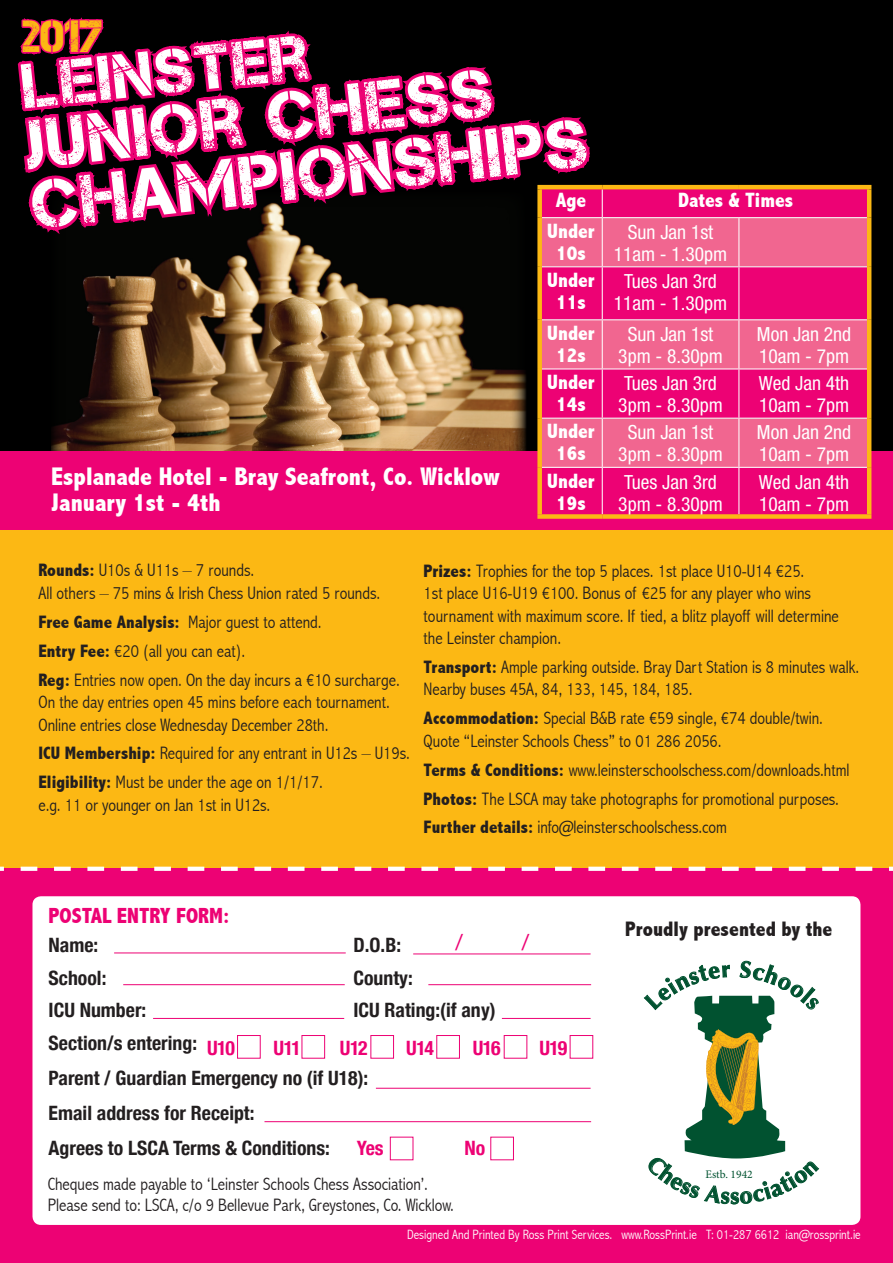
<style>
.page{position:relative;width:893px;height:1263px;background:#fff}
.page>*{position:absolute;margin:0;border:0;box-sizing:border-box;transform-origin:0 0}
.t1{font:68.85px "Captureit";color:#fff}
.t2{font:62.85px "Captureit";color:#fff}
.t3{font:45px "Captureit";color:#fcb814}
.t4{font:800 condensed 25.5px "Abadi";color:#fff}
.t5{font:800 condensed 21.9px "Abadi";color:#ed0274}
.t6{font:21.9px "Helvetica Neue";color:#ed0274}
.t7{font:800 condensed 21px "Abadi";color:#231f20}
.t8{font:800 condensed 20.7px/22px "Abadi";color:#fff;text-align:center}
.t9{font:700 condensed 19.8px "Helvetica Neue";color:#231f20}
.t10{font:700 condensed 19.8px "Helvetica Neue";letter-spacing:-.025em;color:#ed0274}
.t11{font:condensed 19.5px "Helvetica Neue";color:#fff}
.main{font:300 condensed 18px/22.5px "Abadi";color:#231f20}
.t12{font:300 condensed 13.5px "Abadi";color:#fff}
.t13{font:11.55px "Minion Pro";color:#015230}
.s1{font-weight:800}
</style>
<div class="page">
<div style="left:0;top:529px;width:893px;height:352px;background:#fcb814"></div>
<div style="left:0;top:869px;width:893px;height:394px;background:#ed0274"></div>
<div style="left:32px;top:896px;width:828px;height:329px;background:#fff;border-radius:9px"></div>
<div style="left:0;top:0;width:893px;height:512px;background:#000"></div>
<div style="left:0;top:451px;width:893px;height:78px;background:#ed0274"></div>
<svg style="left:603px;top:189px;width:264px;height:325px"></svg>
<svg style="left:603px;top:218px;width:264px;height:249px;background:#ef3e85"></svg>
<hr style="left:602px;top:217px;width:137px;height:1px;background:#fff">
<hr style="left:739px;top:217px;width:128px;height:1px;background:#fff">
<hr style="left:738px;top:218px;width:1px;height:48px;background:#fff">
<hr style="left:602px;top:266px;width:137px;height:1px;background:#fff">
<hr style="left:739px;top:266px;width:128px;height:1px;background:#fff">
<hr style="left:738px;top:267px;width:1px;height:52px;background:#fff">
<hr style="left:602px;top:319px;width:137px;height:1px;background:#fff">
<hr style="left:739px;top:319px;width:128px;height:1px;background:#fff">
<hr style="left:738px;top:320px;width:1px;height:48px;background:#fff">
<hr style="left:602px;top:368px;width:137px;height:1px;background:#fff">
<hr style="left:739px;top:368px;width:128px;height:1px;background:#fff">
<hr style="left:738px;top:369px;width:1px;height:49px;background:#fff">
<hr style="left:602px;top:418px;width:137px;height:1px;background:#fff">
<hr style="left:739px;top:418px;width:128px;height:1px;background:#fff">
<hr style="left:738px;top:419px;width:1px;height:48px;background:#fff">
<hr style="left:602px;top:467px;width:137px;height:1px;background:#fff">
<hr style="left:739px;top:467px;width:128px;height:1px;background:#fff">
<hr style="left:738px;top:468px;width:1px;height:46px;background:#fff">
<hr style="left:602px;top:185px;width:137px;height:4px;background:#fcb814">
<hr style="left:739px;top:185px;width:132px;height:4px;background:#fcb814">
<hr style="left:867px;top:189px;width:4px;height:29px;background:#fcb814">
<hr style="left:867px;top:218px;width:4px;height:49px;background:#fcb814">
<hr style="left:867px;top:267px;width:4px;height:53px;background:#fcb814">
<hr style="left:867px;top:320px;width:4px;height:49px;background:#fcb814">
<hr style="left:867px;top:369px;width:4px;height:49px;background:#fcb814">
<hr style="left:867px;top:418px;width:4px;height:49px;background:#fcb814">
<hr style="left:867px;top:467px;width:4px;height:47px;background:#fcb814">
<div style="left:602px;top:514px;width:137px;height:5px;background:#fcb814"></div>
<div style="left:739px;top:514px;width:132px;height:5px;background:#fcb814"></div>
<svg style="left:2px;top:17px;width:601px;height:513px"></svg>
<svg style="left:0;top:867px;width:893px;height:4px"></svg>
<hr style="left:114px;top:952px;width:232px;height:1px;background:#ed0274">
<hr style="left:123px;top:984px;width:222px;height:1px;background:#ed0274">
<hr style="left:376px;top:1088px;width:215px;height:1px;background:#ed0274">
<hr style="left:264px;top:1121px;width:327px;height:1px;background:#ed0274">
<hr style="left:413px;top:953px;width:178px;height:1px;background:#ed0274">
<hr style="left:428px;top:984px;width:163px;height:1px;background:#ed0274">
<div style="left:237px;top:1035px;width:24px;height:24px;border:1px solid #ed0274"></div>
<div style="left:436px;top:1035px;width:24px;height:24px;border:1px solid #ed0274"></div>
<div style="left:301px;top:1035px;width:24px;height:24px;border:1px solid #ed0274"></div>
<div style="left:370px;top:1035px;width:24px;height:24px;border:1px solid #ed0274"></div>
<hr style="left:153px;top:1018px;width:191px;height:1px;background:#ed0274">
<hr style="left:502px;top:1018px;width:89px;height:1px;background:#ed0274">
<svg style="left:644px;top:960px;width:175px;height:245px"></svg>
<p class="t3" style="left:23px;top:11px;width:82px">2017</p>
<p class="t2" style="left:19px;top:52px;width:288px;rotate:-6deg">Leinster</p>
<p class="t1" style="left:22px;top:105px;width:471px;rotate:-6deg">Junior Chess</p>
<p class="t1" style="left:28px;top:165px;width:559px;rotate:-6deg">Championships</p>
<p class="t8" style="left:556px;top:189px;width:32px">Age</p>
<p class="t8" style="left:678px;top:189px;width:116px">Dates &amp; Times</p>
<p class="t8" style="left:547px;top:220px;width:49px">Under<br>10s</p>
<p class="t11" style="left:628px;top:221px;width:87px">Sun Jan 1st</p>
<p class="t11" style="left:614px;top:243px;width:115px">11am - 1.30pm</p>
<p class="t4" style="left:51px;top:462px;width:450px">Esplanade Hotel - Bray Seafront, Co. Wicklow</p>
<p class="t4" style="left:51px;top:487px;width:171px">January 1st - 4th</p>
<p class="t8" style="left:547px;top:269px;width:49px">Under<br>11s</p>
<p class="t11" style="left:624px;top:270px;width:94px">Tues Jan 3rd</p>
<p class="t11" style="left:614px;top:292px;width:115px">11am - 1.30pm</p>
<p class="t8" style="left:547px;top:322px;width:49px">Under<br>12s</p>
<p class="t11" style="left:628px;top:323px;width:87px">Sun Jan 1st</p>
<p class="t11" style="left:618px;top:345px;width:106px">3pm - 8.30pm</p>
<p class="t8" style="left:547px;top:371px;width:49px">Under<br>14s</p>
<p class="t11" style="left:624px;top:372px;width:94px">Tues Jan 3rd</p>
<p class="t11" style="left:618px;top:394px;width:106px">3pm - 8.30pm</p>
<p class="t8" style="left:547px;top:420px;width:49px">Under<br>16s</p>
<p class="t11" style="left:628px;top:421px;width:87px">Sun Jan 1st</p>
<p class="t11" style="left:618px;top:443px;width:106px">3pm - 8.30pm</p>
<p class="t8" style="left:547px;top:470px;width:49px">Under<br>19s</p>
<p class="t11" style="left:624px;top:470px;width:94px">Tues Jan 3rd</p>
<p class="t11" style="left:618px;top:492px;width:106px">3pm - 8.30pm</p>
<p class="t11" style="left:757px;top:323px;width:96px">Mon Jan 2nd</p>
<p class="t11" style="left:759px;top:345px;width:92px">10am - 7pm</p>
<p class="t11" style="left:759px;top:372px;width:92px">Wed Jan 4th</p>
<p class="t11" style="left:759px;top:394px;width:92px">10am - 7pm</p>
<p class="t11" style="left:757px;top:421px;width:96px">Mon Jan 2nd</p>
<p class="t11" style="left:759px;top:443px;width:92px">10am - 7pm</p>
<p class="t11" style="left:759px;top:470px;width:92px">Wed Jan 4th</p>
<p class="t11" style="left:759px;top:492px;width:92px">10am - 7pm</p>
<p class="main" style="left:39px;top:559px;width:343px"><span class="s1">Rounds:</span> U10s &amp; U11s – 7 rounds.<br>All others – 75 mins &amp; Irish Chess Union rated 5 rounds.</p>
<p class="main" style="left:39px;top:610px;width:285px"><span class="s1">Free Game Analysis:</span> Major guest to attend.</p>
<p class="main" style="left:39px;top:639px;width:208px"><span class="s1">Entry Fee:</span> €20 (all you can eat).</p>
<p class="main" style="left:39px;top:668px;width:363px"><span class="s1">Reg:</span> Entries now open. On the day incurs a €10 surcharge.<br>On the day entries open 45 mins before each tournament.<br>Online entries close Wednesday December 28th.</p>
<p class="main" style="left:39px;top:742px;width:373px"><span class="s1">ICU Membership:</span> Required for any entrant in U12s – U19s.</p>
<p class="main" style="left:39px;top:771px;width:286px"><span class="s1">Eligibility:</span> Must be under the age on 1/1/17. e.g. 11 or younger on Jan 1st in U12s.</p>
<p class="main" style="left:424px;top:559px;width:417px"><span class="s1">Prizes:</span> Trophies for the top 5 places. 1st place U10-U14 €25.<br>1st place U16-U19 €100. Bonus of €25 for any player who wins tournament with maximum score. If tied, a blitz playoff will determine the Leinster champion.</p>
<p class="main" style="left:424px;top:656px;width:437px"><span class="s1">Transport:</span> Ample parking outside. Bray Dart Station is 8 minutes walk.<br>Nearby buses 45A, 84, 133, 145, 184, 185.</p>
<p class="main" style="left:424px;top:707px;width:401px"><span class="s1">Accommodation:</span> Special B&amp;B rate €59 single, €74 double/twin.<br>Quote “Leinster Schools Chess” to 01 286 2056.</p>
<p class="main" style="left:424px;top:758px;width:427px"><span class="s1">Terms &amp; Conditions:</span> www.leinsterschoolschess.com/downloads.html</p>
<p class="main" style="left:424px;top:787px;width:417px"><span class="s1">Photos:</span> The LSCA may take photographs for promotional purposes.</p>
<p class="main" style="left:424px;top:816px;width:305px"><span class="s1">Further details:</span> info@leinsterschoolschess.com</p>
<p class="t5" style="left:49px;top:903px;width:182px">POSTAL ENTRY FORM:</p>
<p class="t6" style="left:455px;top:926px;width:9px">/</p>
<p class="t6" style="left:522px;top:926px;width:9px">/</p>
<p class="t9" style="left:49px;top:929px;width:51px">Name:</p>
<p class="t9" style="left:354px;top:929px;width:49px">D.O.B:</p>
<p class="t9" style="left:49px;top:961px;width:59px">School:</p>
<p class="t9" style="left:354px;top:961px;width:61px">County:</p>
<p class="t9" style="left:49px;top:994px;width:99px">ICU Number:</p>
<p class="t9" style="left:354px;top:994px;width:144px">ICU Rating:(if any)</p>
<p class="t9" style="left:49px;top:1026px;width:150px">Section/s entering:</p>
<p class="t9" style="left:49px;top:1061px;width:321px">Parent / Guardian Emergency no (if U18):</p>
<p class="t9" style="left:49px;top:1096px;width:207px">Email address for Receipt:</p>
<p class="t9" style="left:49px;top:1132px;width:283px">Agrees to LSCA Terms &amp; Conditions:</p>
<p class="t10" style="left:357px;top:1132px;width:28px">Yes</p>
<p class="t10" style="left:464px;top:1132px;width:22px">No</p>
<p class="t10" style="left:207px;top:1031px;width:29px">U10</p>
<p class="t10" style="left:274px;top:1031px;width:29px">U11</p>
<p class="t10" style="left:340px;top:1031px;width:29px">U12</p>
<p class="t10" style="left:406px;top:1031px;width:29px">U14</p>
<p class="t10" style="left:473px;top:1031px;width:29px">U16</p>
<p class="t10" style="left:539px;top:1031px;width:29px">U19</p>
<p class="main" style="left:48px;top:1173px;width:382px">Cheques made payable to ‘Leinster Schools Chess Association’.</p>
<p class="main" style="left:48px;top:1194px;width:408px">Please send to: LSCA, c/o 9 Bellevue Park, Greystones, Co. Wicklow.</p>
<p class="t7" style="left:625px;top:916px;width:209px">Proudly presented by the</p>
<p class="t13" style="left:705px;top:1167px;width:49px">Estb. 1942</p>
<p class="t12" style="left:407px;top:1227px;width:455px">Designed And Printed By Ross Print Services. www.RossPrint.ie T: 01-287 6612 ian@rossprint.ie</p>
</div>
